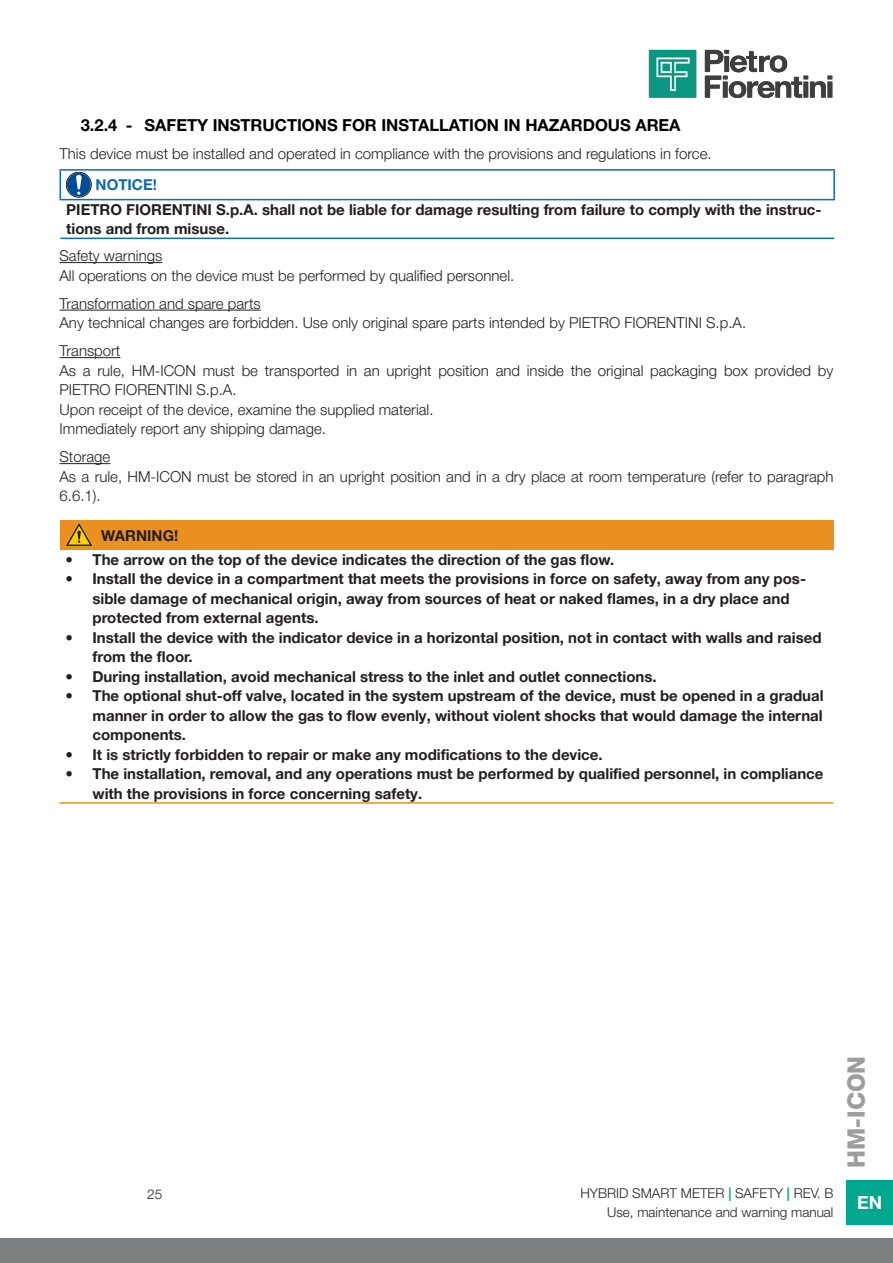
<style>
.page{position:relative;width:893px;height:1263px;background:#fff}
.page>*{position:absolute;margin:0;border:0;box-sizing:border-box;transform-origin:0 0}
.t1{font:800 24px "Helvetica Neue LT Pro";color:#9b9d9e}
.t2{font:700 18px "Helvetica Neue LT Pro";color:#fff}
.t3{font:700 16.5px "Helvetica Neue LT Pro";color:#000}
.Helvetica_Neue_LT_Pro_75_Bold_10_Sx_Nero{font:700 15px/19.5px "Helvetica Neue LT Pro";color:#231f20}
.Corpo_Testo_Helvetica_Neue_LT_Pro_45_Lig{font:300 15px/19.5px "Helvetica Neue LT Pro";color:#231f20}
.Helvetica_Neue_LT_Pro_75_Bold_10_Sx_AVVE{font:700 15px "Helvetica Neue LT Pro";color:#231f20}
.Helvetica_Neue_LT_Pro_75_Bold_10_Sx_AVVI{font:700 15px "Helvetica Neue LT Pro";color:#106bac}
.t4{font:300 13.5px "Helvetica Neue LT Pro";color:#231f20}
.s1{font-weight:700;color:#00a78f}
</style>
<div class="page">
<img style="left:648px;top:49px;width:185px;height:49px">
<div style="left:0;top:1238px;width:893px;height:25px;background:#7c7f80"></div>
<div style="left:846px;top:1180px;width:47px;height:45px;background:#00a78f"></div>
<hr style="left:60px;top:262px;width:102px;height:1px;background:#231f20">
<hr style="left:60px;top:310px;width:201px;height:1px;background:#231f20">
<hr style="left:60px;top:357px;width:60px;height:1px;background:#231f20">
<hr style="left:60px;top:463px;width:50px;height:1px;background:#231f20">
<hr style="left:60px;top:238px;width:774px;height:1px;background:#106bac">
<hr style="left:60px;top:169px;width:775px;height:2px;background:#106bac">
<svg style="left:60px;top:171px;width:1px;height:28px"></svg>
<hr style="left:833px;top:171px;width:2px;height:28px;background:#106bac">
<hr style="left:60px;top:199px;width:775px;height:1px;background:#106bac">
<svg style="left:66px;top:172px;width:25px;height:25px"></svg>
<div style="left:66px;top:172px;width:25px;height:25px;border:1px solid #231f20;border-radius:50%"></div>
<div style="left:67px;top:173px;width:24px;height:24px;background:#004c97;border-radius:50%"></div>
<svg style="left:76px;top:175px;width:6px;height:20px"></svg>
<div style="left:60px;top:520px;width:773px;height:30px;background:#ec8f21"></div>
<hr style="left:60px;top:802px;width:773px;height:2px;background:#ec8f21">
<svg style="left:66px;top:523px;width:27px;height:24px"></svg>
<p class="t3" style="left:81px;top:115px;width:601px">3.2.4 - SAFETY INSTRUCTIONS FOR INSTALLATION IN HAZARDOUS AREA</p>
<p class="Corpo_Testo_Helvetica_Neue_LT_Pro_45_Lig" style="left:60px;top:143px;width:654px">This device must be installed and operated in compliance with the provisions and regulations in force.</p>
<p class="Helvetica_Neue_LT_Pro_75_Bold_10_Sx_AVVI" style="left:96px;top:175px;width:63px">NOTICE!</p>
<p class="Helvetica_Neue_LT_Pro_75_Bold_10_Sx_Nero" style="left:66px;top:199px;width:757px">PIETRO FIORENTINI S.p.A. shall not be liable for damage resulting from failure to comply with the instruc&shy;tions and from misuse.</p>
<p class="Corpo_Testo_Helvetica_Neue_LT_Pro_45_Lig" style="left:60px;top:246px;width:104px">Safety warnings</p>
<p class="Corpo_Testo_Helvetica_Neue_LT_Pro_45_Lig" style="left:60px;top:265px;width:456px">All operations on the device must be performed by qualified personnel.</p>
<p class="Corpo_Testo_Helvetica_Neue_LT_Pro_45_Lig" style="left:60px;top:293px;width:203px">Transformation and spare parts</p>
<p class="Corpo_Testo_Helvetica_Neue_LT_Pro_45_Lig" style="left:60px;top:313px;width:688px">Any technical changes are forbidden. Use only original spare parts intended by PIETRO FIORENTI NI S.p.A.</p>
<p class="Corpo_Testo_Helvetica_Neue_LT_Pro_45_Lig" style="left:60px;top:341px;width:62px">Transport</p>
<p class="Corpo_Testo_Helvetica_Neue_LT_Pro_45_Lig" style="left:60px;top:360px;width:775px">As a rule, HM-ICON must be transported in an upright position and inside the original packaging box provided by<br>PIETRO FIORENTI NI S.p.A.</p>
<p class="Corpo_Testo_Helvetica_Neue_LT_Pro_45_Lig" style="left:60px;top:399px;width:375px">Upon receipt of the device, examine the supplied material.</p>
<p class="Corpo_Testo_Helvetica_Neue_LT_Pro_45_Lig" style="left:60px;top:419px;width:268px">Immediately report any shipping damage.</p>
<p class="Corpo_Testo_Helvetica_Neue_LT_Pro_45_Lig" style="left:60px;top:447px;width:52px">Storage</p>
<p class="Corpo_Testo_Helvetica_Neue_LT_Pro_45_Lig" style="left:60px;top:466px;width:775px">As a rule, HM-ICON must be stored in an upright position and in a dry place at room temperature (refer to paragraph<br>6.6.1).</p>
<p class="Helvetica_Neue_LT_Pro_75_Bold_10_Sx_AVVE" style="left:101px;top:526px;width:79px">WARNING!</p>
<p class="Helvetica_Neue_LT_Pro_75_Bold_10_Sx_Nero" style="left:66px;top:549px;width:550px">• The arrow on the top of the device indicates the direction of the gas flow.</p>
<p class="Helvetica_Neue_LT_Pro_75_Bold_10_Sx_Nero" style="left:93px;top:569px;width:715px;text-indent:-27px">• Install the device in a compartment that meets the provisions in force on safety, away from any pos&shy;sible damage of mechanical origin, away from sources of heat or naked flames, in a dry place and protected from external agents.</p>
<p class="Helvetica_Neue_LT_Pro_75_Bold_10_Sx_Nero" style="left:93px;top:627px;width:730px;text-indent:-27px">• Install the device with the indicator device in a horizontal position, not in contact with walls and raised from the floor.</p>
<p class="Helvetica_Neue_LT_Pro_75_Bold_10_Sx_Nero" style="left:66px;top:666px;width:593px">• During installation, avoid mechanical stress to the inlet and outlet connections.</p>
<p class="Helvetica_Neue_LT_Pro_75_Bold_10_Sx_Nero" style="left:93px;top:686px;width:733px;text-align:justify;text-indent:-27px">• The optional shut-off valve, located in the system upstream of the device, must be opened in a gradual manner in order to allow the gas to flow evenly, without violent shocks that would damage the internal components.</p>
<p class="Helvetica_Neue_LT_Pro_75_Bold_10_Sx_Nero" style="left:66px;top:744px;width:539px">• It is strictly forbidden to repair or make any modifications to the device.</p>
<p class="Helvetica_Neue_LT_Pro_75_Bold_10_Sx_Nero" style="left:93px;top:764px;width:732px;text-indent:-27px">• The installation, removal, and any operations must be performed by qualified personnel, in compliance with the provisions in force concerning safety.</p>
<p class="t4" style="left:147px;top:1185px;width:17px">25</p>
<p class="t4" style="left:580px;top:1185px;width:254px">Hybr id smart meter <span class="s1">|</span> SAFETY <span class="s1">|</span> REV. B</p>
<p class="t4" style="left:607px;top:1204px;width:228px">Use, maintenance and warning manual</p>
<h1 class="t1" style="left:842px;top:1168px;width:114px;rotate:-90deg">HM-ICON</h1>
<p class="t2" style="left:857px;top:1191px;width:27px">EN</p>
</div>
